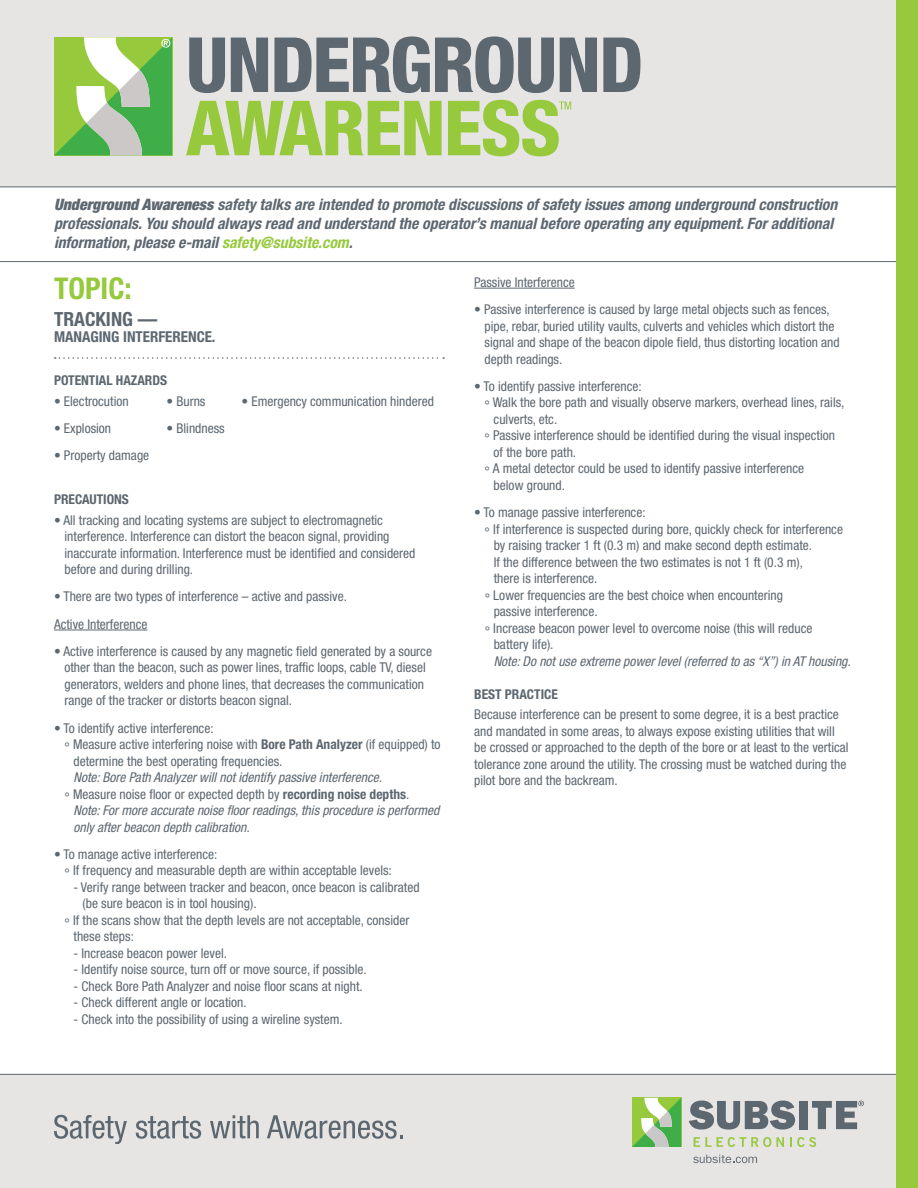
<style>
.page{position:relative;width:918px;height:1188px;background:#fff}
.page>*{position:absolute;margin:0;border:0;box-sizing:border-box;transform-origin:0 0}
.t1{font:700 condensed 30px "Helvetica Neue LT Std";color:#97c93d}
.t2{font:700 condensed 19.5px "Helvetica Neue LT Std";color:#5d6770}
.t3{font:italic 700 condensed 15.75px/18.9px "Helvetica Neue LT Std";color:#5d6770}
.t4{font:700 condensed 15px "Helvetica Neue LT Std";color:#5d6770}
.t5{font:condensed 13.5px/16.5px "Helvetica Neue LT Std";color:#5d6770}
.t6{font:italic condensed 13.5px "Helvetica Neue LT Std";color:#5d6770}
.t7{font:700 condensed 13.5px "Helvetica Neue LT Std";color:#5d6770}
.s1{font-weight:900}
.s2{color:#97c93d}
.s3{font-weight:700}
</style>
<div class="page">
<div style="left:0;top:1074px;width:918px;height:114px;background:#e7e5e4"></div>
<div style="left:0;top:0;width:918px;height:187px;background:#e7e5e4"></div>
<hr style="left:54px;top:630px;width:93px;height:1px;background:#5d6770">
<hr style="left:474px;top:288px;width:101px;height:1px;background:#5d6770">
<svg style="left:54px;top:37px;width:118px;height:118px;background:#96c97b"></svg>
<svg style="left:189px;top:38px;width:36px;height:55px"></svg>
<svg style="left:231px;top:38px;width:37px;height:54px"></svg>
<svg style="left:274px;top:36px;width:280px;height:57px"></svg>
<svg style="left:560px;top:38px;width:37px;height:54px"></svg>
<svg style="left:603px;top:38px;width:37px;height:54px"></svg>
<svg style="left:186px;top:101px;width:256px;height:54px"></svg>
<svg style="left:448px;top:100px;width:123px;height:56px"></svg>
<svg style="left:54px;top:1115px;width:73px;height:29px"></svg>
<svg style="left:136px;top:1116px;width:65px;height:23px"></svg>
<svg style="left:210px;top:1115px;width:49px;height:24px"></svg>
<svg style="left:267px;top:1115px;width:136px;height:24px"></svg>
<hr style="left:0;top:187px;width:918px;height:1px;background:#5d6770">
<hr style="left:0;top:261px;width:918px;height:1px;background:#5d6770">
<hr style="left:0;top:1074px;width:918px;height:1px;background:#5d6770">
<svg style="left:55px;top:357px;width:389px;height:2px"></svg>
<div style="left:896px;top:0;width:22px;height:1188px;background:#97c93d"></div>
<svg style="left:689px;top:1101px;width:106px;height:29px"></svg>
<div style="left:799px;top:1101px;width:9px;height:28px;background:#5d6770"></div>
<svg style="left:694px;top:1137px;width:17px;height:10px"></svg>
<svg style="left:717px;top:1137px;width:67px;height:10px"></svg>
<svg style="left:790px;top:1137px;width:26px;height:10px"></svg>
<svg style="left:632px;top:1098px;width:49px;height:49px;background:#96c97b"></svg>
<svg style="left:812px;top:1101px;width:52px;height:28px"></svg>
<svg style="left:693px;top:1155px;width:64px;height:8px"></svg>
<p class="t3" style="left:54px;top:195px;width:785px"><span class="s1">Underground Awareness</span> safety talks are intended to promote discussions of safety issues among underground construction professionals. You should always read and understand the operator’s manual before operating any equipment. For additional information, please e-mail <span class="s2">safety@subsite.com</span>.</p>
<h1 class="t1" style="left:54px;top:270px;width:79px">TOPIC:</h1>
<h2 class="t2" style="left:54px;top:307px;width:105px">TRACKING —</h2>
<p class="t4" style="left:54px;top:328px;width:163px">MANAGING INTERFERENCE.</p>
<p class="t7" style="left:54px;top:372px;width:115px">POTENTIAL HAZARDS</p>
<p class="t5" style="left:54px;top:392px;width:76px">• Electrocution</p>
<p class="t5" style="left:166px;top:392px;width:40px">• Burns</p>
<p class="t5" style="left:242px;top:392px;width:194px">• Emergency communication hindered</p>
<p class="t5" style="left:54px;top:420px;width:59px">• Explosion</p>
<p class="t5" style="left:166px;top:420px;width:60px">• Blindness</p>
<p class="t5" style="left:54px;top:447px;width:97px">• Property damage</p>
<p class="t7" style="left:54px;top:491px;width:77px">PRECAUTIONS</p>
<p class="t5" style="left:65px;top:511px;width:353px;text-indent:-11px">• All tracking and locating systems are subject to electromagnetic interference. Interference can distort the beacon signal, providing inaccurate information. Interference must be identified and considered before and during drilling.</p>
<p class="t5" style="left:54px;top:583px;width:294px;line-height:27.3px">• There are two types of interference – active and passive.<br>Active Interference</p>
<p class="t5" style="left:65px;top:643px;width:369px;text-indent:-11px">• Active interference is caused by any magnetic field generated by a source other than the beacon, such as power lines, traffic loops, cable TV, diesel generators, welders and phone lines, that decreases the communication range of the tracker or distorts beacon signal.</p>
<p class="t5" style="left:54px;top:720px;width:161px">• To identify active interference:</p>
<p class="t5" style="left:65px;top:736px;width:378px">° Measure active interfering noise with <span class="s3">Bore Path Analyzer</span> (if equipped) to</p>
<p class="t5" style="left:74px;top:753px;width:210px">determine the best operating frequencies.</p>
<p class="t6" style="left:74px;top:770px;width:310px">Note: Bore Path Analyzer will not identify passive interference.</p>
<p class="t5" style="left:65px;top:786px;width:346px">° Measure noise floor or expected depth by <span class="s3">recording noise depths</span>.</p>
<p class="t6" style="left:74px;top:803px;width:367px">Note: For more accurate noise floor readings, this procedure is performed</p>
<p class="t6" style="left:74px;top:819px;width:178px">only after beacon depth calibration.</p>
<p class="t5" style="left:65px;top:846px;width:329px;text-indent:-11px">• To manage active interference:<br>° If frequency and measurable depth are within acceptable levels:</p>
<p class="t5" style="left:74px;top:879px;width:348px">- Verify range between tracker and beacon, once beacon is calibrated</p>
<p class="t5" style="left:82px;top:895px;width:176px">(be sure beacon is in tool housing).</p>
<p class="t5" style="left:65px;top:912px;width:346px">° If the scans show that the depth levels are not acceptable, consider</p>
<p class="t5" style="left:74px;top:928px;width:62px">these steps:</p>
<p class="t5" style="left:74px;top:945px;width:155px">- Increase beacon power level.</p>
<p class="t5" style="left:74px;top:961px;width:295px">- Identify noise source, turn off or move source, if possible.</p>
<p class="t5" style="left:74px;top:978px;width:291px">- Check Bore Path Analyzer and noise floor scans at night.</p>
<p class="t5" style="left:74px;top:994px;width:175px">- Check different angle or location.</p>
<p class="t5" style="left:74px;top:1011px;width:271px">- Check into the possibility of using a wireline system.</p>
<p class="t5" style="left:474px;top:274px;width:102px">Passive Interference</p>
<p class="t5" style="left:485px;top:301px;width:357px;text-indent:-11px">• Passive interference is caused by large metal objects such as fences, pipe, rebar, buried utility vaults, culverts and vehicles which distort the signal and shape of the beacon dipole field, thus distorting location and depth readings.</p>
<p class="t5" style="left:474px;top:378px;width:169px">• To identify passive interference:</p>
<p class="t5" style="left:485px;top:394px;width:361px">° Walk the bore path and visually observe markers, overhead lines, rails,</p>
<p class="t5" style="left:494px;top:411px;width:65px">culverts, etc.</p>
<p class="t5" style="left:485px;top:427px;width:352px">° Passive interference should be identified during the visual inspection</p>
<p class="t5" style="left:494px;top:444px;width:84px">of the bore path.</p>
<p class="t5" style="left:485px;top:460px;width:321px">° A metal detector could be used to identify passive interference</p>
<p class="t5" style="left:494px;top:477px;width:73px">below ground.</p>
<p class="t5" style="left:474px;top:504px;width:173px">• To manage passive interference:</p>
<p class="t5" style="left:485px;top:521px;width:360px">° If interference is suspected during bore, quickly check for interference</p>
<p class="t5" style="left:494px;top:537px;width:320px">by raising tracker 1 ft (0.3 m) and make second depth estimate.</p>
<p class="t5" style="left:494px;top:554px;width:311px">If the difference between the two estimates is not 1 ft (0.3 m),</p>
<p class="t5" style="left:494px;top:570px;width:105px">there is interference.</p>
<p class="t5" style="left:485px;top:587px;width:300px">° Lower frequencies are the best choice when encountering</p>
<p class="t5" style="left:494px;top:603px;width:105px">passive interference.</p>
<p class="t5" style="left:485px;top:620px;width:329px">° Increase beacon power level to overcome noise (this will reduce</p>
<p class="t5" style="left:494px;top:636px;width:61px">battery life).</p>
<p class="t6" style="left:494px;top:653px;width:359px">Note: Do not use extreme power level (referred to as “X”) in AT housing.</p>
<p class="t7" style="left:474px;top:686px;width:85px">BEST PRACTICE</p>
<p class="t5" style="left:474px;top:706px;width:376px">Because interference can be present to some degree, it is a best practice and mandated in some areas, to always expose existing utilities that will be crossed or approached to the depth of the bore or at least to the vertical tolerance zone around the utility. The crossing must be watched during the pilot bore and the backream.</p>
</div>
